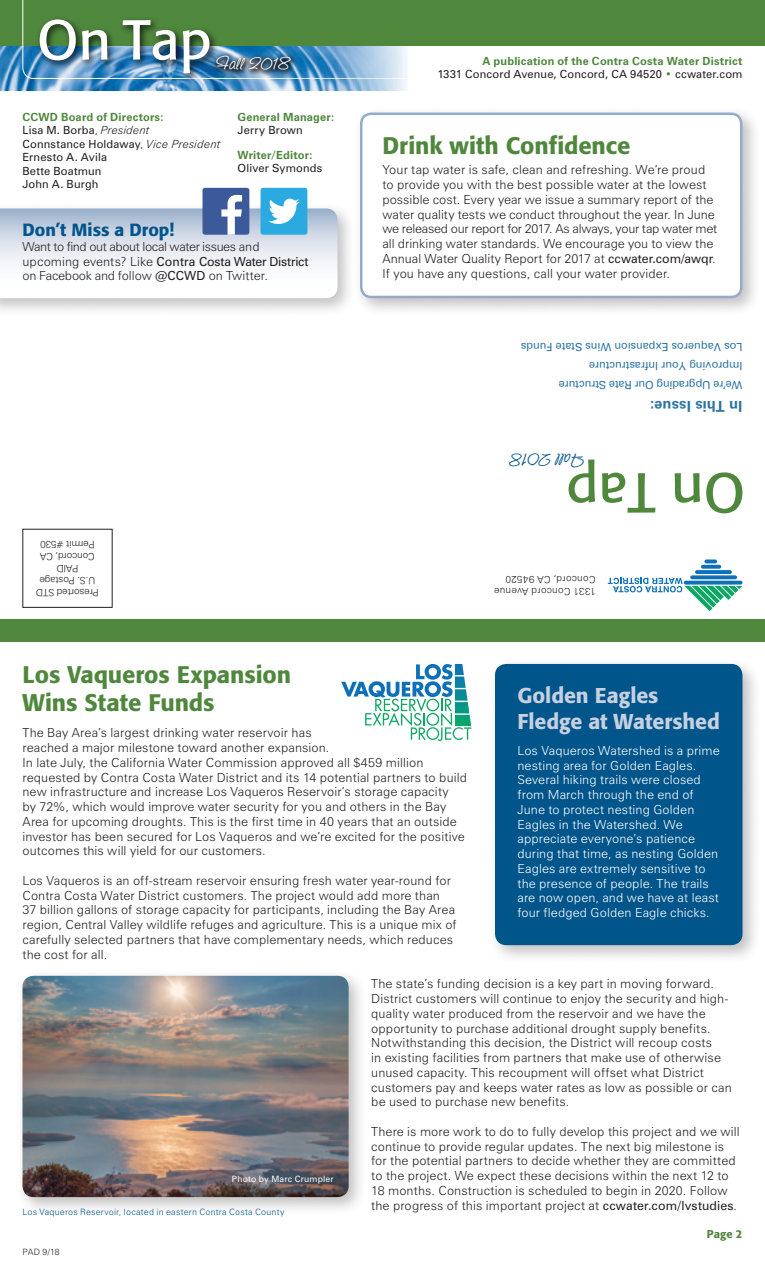
<style>
.page{position:relative;width:765px;height:1266px;background:#fff}
.page>*{position:absolute;margin:0;border:0;box-sizing:border-box;transform-origin:0 0}
.t1{font:55.62px "Formata";color:#fff}
.t2{font:55.62px "Formata";color:#4f873d}
.t3{font:500 23.75px/28.5px "Formata";letter-spacing:-.005em;color:#4f873d}
.t4{font:500 21.25px/25.5px "Formata";color:#c6d0e1}
.t5{font:20.75px "Studio Script ICG";color:#fff}
.t6{font:20.75px "Studio Script ICG";color:#00558b}
.t7{font:500 17.5px "Formata";color:#00558b}
.t8{font:700 15px "Zurich BT";letter-spacing:.005em;color:#2c75a2}
.t9{font:300 12.5px/14.8px "Zurich BT";letter-spacing:.005em;color:#231f20}
.t10{font:300 12.5px/14.8px "Zurich BT";letter-spacing:.01em;color:#fff}
.t11{font:300 12.5px/14.8px "Zurich BT";letter-spacing:-.025em;color:#231f20}
.t12{font:11.25px/13.5px "Zurich BT";letter-spacing:.015em;color:#231f20}
.t13{font:11.25px/19.1px "Zurich BT";color:#2c75a2}
.t14{font:700 11.25px "Zurich BT";letter-spacing:.015em;color:#4f873d}
.t15{font:500 11.25px "Formata";color:#4f873d}
.t16{font:300 10px/12px "Zurich BT";letter-spacing:-.02em;color:#231f20;text-align:center}
.t17{font:300 10px/12px "Zurich BT";letter-spacing:.02em;color:#231f20}
.t18{font:300 8.75px "Zurich BT";letter-spacing:.025em;color:#00558b}
.t19{font:8.75px "Zurich BT";letter-spacing:.025em;color:#fff}
.t20{font:300 8.75px "Zurich BT";color:#231f20}
.s1{font-weight:700;color:#4f873d}
.s2{font-weight:300}
.s3{font-weight:300;font-style:italic}
.s4{font-weight:400}
.s5{color:#4f873d}
</style>
<div class="page">
<img style="left:0;top:45px;width:407px;height:45px">
<div style="left:0;top:0;width:765px;height:45px;background:#4f873d"></div>
<svg style="left:23px;top:0;width:604px;height:79px"></svg>
<div style="left:36px;top:15px;width:183px;height:68px;background:#000001;opacity:.75"></div>
<div style="left:211px;top:51px;width:86px;height:26px;background:#000001;opacity:.75"></div>
<div style="left:0;top:201px;width:356px;height:116px;background:#231f20;opacity:.28"></div>
<div style="left:352px;top:105px;width:409px;height:212px;background:#231f20;opacity:.28"></div>
<div style="left:361px;top:114px;width:380px;height:183px;background:#fff;border-radius:10px"></div>
<div style="left:360px;top:112px;width:383px;height:186px;border:2px solid #94acc9;border-radius:10px"></div>
<div style="left:203px;top:188px;width:46px;height:47px;background:#3c5a9a;border-radius:3px"></div>
<div style="left:261px;top:188px;width:46px;height:47px;background:#2baae2;border-radius:3px"></div>
<svg style="left:0;top:195px;width:338px;height:103px"></svg>
<svg style="left:690px;top:575px;width:47px;height:4px"></svg>
<svg style="left:695px;top:570px;width:37px;height:4px"></svg>
<svg style="left:701px;top:565px;width:20px;height:4px"></svg>
<svg style="left:704px;top:559px;width:13px;height:4px"></svg>
<svg style="left:608px;top:578px;width:134px;height:33px"></svg>
<div style="left:0;top:619px;width:765px;height:22px;background:#4f873d"></div>
<div style="left:487px;top:656px;width:275px;height:308px;background:#231f20;opacity:.28"></div>
<div style="left:495px;top:664px;width:247px;height:281px;background:#00558b;border-radius:11px"></div>
<div style="left:15px;top:968px;width:353px;height:248px;background:#231f20;opacity:.28"></div>
<img style="left:22px;top:975px;width:327px;height:222px">
<svg style="left:341px;top:664px;width:131px;height:77px"></svg>
<h1 class="t1" style="left:37px;top:6px;width:177px">On Tap</h1>
<h3 class="t5" style="left:216px;top:50px;width:76px">Fall 2018</h3>
<p class="t12" style="left:22px;top:110px;width:199px"><span class="s1">CCWD Board of Directors:<br></span>Lisa M. Borba<span class="s2">,</span> <span class="s3">President<br></span>Connstance Holdaway<span class="s2">,</span> <span class="s3">Vice President<br></span>Ernesto A. Avila<br>Bette Boatmun<br>John A. Burgh</p>
<p class="t14" style="left:238px;top:110px;width:99px">General Manager:</p>
<p class="t12" style="left:238px;top:123px;width:67px">Jerry Brown</p>
<p class="t14" style="left:238px;top:148px;width:77px">Writer/Editor:</p>
<p class="t12" style="left:238px;top:162px;width:86px">Oliver Symonds</p>
<h3 class="t7" style="left:22px;top:219px;width:153px">Don’t Miss a Drop!</h3>
<p class="t11" style="left:22px;top:239px;width:288px">Want to find out about local water issues and upcoming events? Like <span class="s4">Contra Costa Water District </span>on Facebook and follow <span class="s4">@CCWD</span> on Twitter.</p>
<p class="t16" style="left:99px;top:599px;width:64px;rotate:-180deg">Presorted STD<br>U.S. Postage<br>PAID<br>Concord, CA<br>Permit #530</p>
<p class="t12" style="left:437px;top:54px;width:307px;text-align:right"><span class="s1">A publication of the Contra Costa Water District<br></span>1331 Concord Avenue, Concord, CA 94520 <span class="s5">•</span> ccwater.com</p>
<h2 class="t3" style="left:382px;top:131px;width:249px">Drink with Confidence</h2>
<p class="t9" style="left:382px;top:162px;width:336px">Your tap water is safe, clean and refreshing. We’re proud to provide you with the best possible water at the lowest possible cost. Every year we issue a summary report of the water quality tests we conduct throughout the year. In June we released our report for 2017. As always, your tap water met all drinking water standards. We encourage you to view the Annual Water Quality Report for 2017 at <span class="s4">ccwater.com/awqr</span>.<br>If you have any questions, call your water provider.</p>
<p class="t13" style="left:742px;top:395px;width:223px;rotate:-180deg">We’re Upgrading Our Rate Structure<br>Improving Your Infrastructure<br>Los Vaqueros Expansion Wins State Funds</p>
<p class="t8" style="left:742px;top:415px;width:95px;rotate:-180deg">In This Issue:</p>
<h3 class="t6" style="left:584px;top:473px;width:76px;rotate:-180deg">Fall 2018</h3>
<h1 class="t2" style="left:745px;top:527px;width:181px;rotate:-180deg">On Tap</h1>
<p class="t17" style="left:596px;top:597px;width:103px;rotate:-180deg">1331 Concord Avenue<br>Concord, CA 94520</p>
<h2 class="t3" style="left:22px;top:660px;width:270px">Los Vaqueros Expansion<br>Wins State Funds</h2>
<p class="t9" style="left:22px;top:725px;width:446px">The Bay Area’s largest drinking water reservoir has<br>reached a major milestone toward another expansion.<br>In late July, the California Water Commission approved all $459 million requested by Contra Costa Water District and its 14 potential partners to build new infrastructure and increase Los Vaqueros Reservoir’s storage capacity<br>by 72%, which would improve water security for you and others in the Bay Area for upcoming droughts. This is the first time in 40 years that an outside investor has been secured for Los Vaqueros and we’re excited for the positive outcomes this will yield for our customers.</p>
<p class="t9" style="left:22px;top:873px;width:436px">Los Vaqueros is an off-stream reservoir ensuring fresh water year-round for Contra Costa Water District customers. The project would add more than 37 billion gallons of storage capacity for participants, including the Bay Area region, Central Valley wildlife refuges and agriculture. This is a unique mix of carefully selected partners that have complementary needs, which reduces the cost for all.</p>
<p class="t9" style="left:371px;top:976px;width:362px">The state’s funding decision is a key part in moving forward.<br>District customers will continue to enjoy the security and high&shy;quality water produced from the reservoir and we have the opportunity to purchase additional drought supply benefits.<br>Notwithstanding this decision, the District will recoup costs<br>in existing facilities from partners that make use of otherwise unused capacity. This recoupment will offset what District customers pay and keeps water rates as low as possible or can be used to purchase new benefits.</p>
<p class="t9" style="left:371px;top:1124px;width:370px">There is more work to do to fully develop this project and we will continue to provide regular updates. The next big milestone is for the potential partners to decide whether they are committed to the project. We expect these decisions within the next 12 to 18 months. Construction is scheduled to begin in 2020. Follow the progress of this important project at <span class="s4">ccwater.com/lvstudies</span>.</p>
<h3 class="t4" style="left:518px;top:683px;width:204px">Golden Eagles<br>Fledge at Watershed</h3>
<p class="t10" style="left:518px;top:743px;width:204px">Los Vaqueros Watershed is a prime nesting area for Golden Eagles.<br>Several hiking trails were closed from March through the end of<br>June to protect nesting Golden<br>Eagles in the Watershed. We appreciate everyone’s patience during that time, as nesting Golden<br>Eagles are extremely sensitive to the presence of people. The trails are now open, and we have at least four fledged Golden Eagle chicks.</p>
<p class="t19" style="left:232px;top:1173px;width:103px">Photo by Marc Crumpler</p>
<p class="t18" style="left:22px;top:1206px;width:263px">Los Vaqueros Reservoir, located in eastern Contra Costa County</p>
<p class="t20" style="left:22px;top:1246px;width:39px">PAD 9/18</p>
<p class="t15" style="left:707px;top:1227px;width:37px">Page 2</p>
</div>
